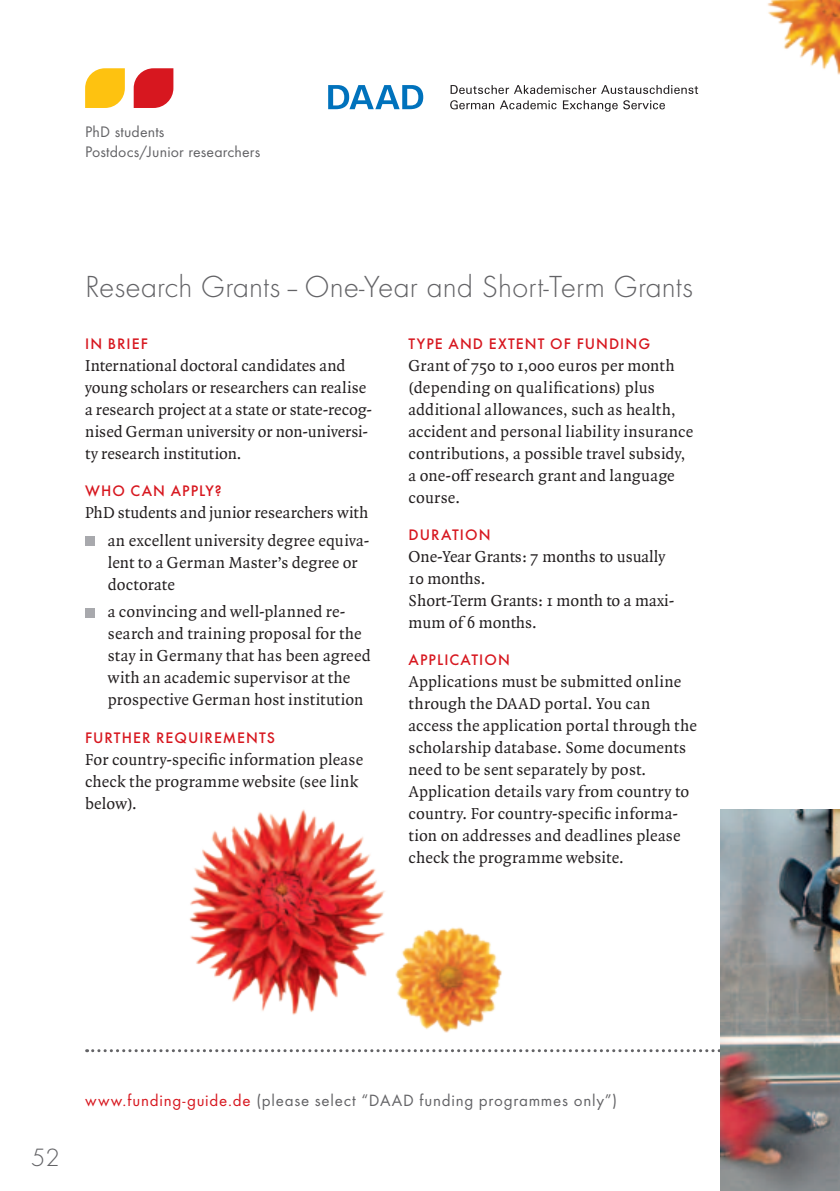
<style>
.page{position:relative;width:840px;height:1191px;background:#fff}
.page>*{position:absolute;margin:0;border:0;box-sizing:border-box;transform-origin:0 0}
.t1{font:300 28px "Futura ND";color:#636366}
.t2{font:300 23px "Futura ND";color:#636366}
.t3{font:17px/22px "Quadraat OT";letter-spacing:.01em;color:#231f20}
.t4{font:15px "Futura ND";letter-spacing:.05em;color:#636366}
.t5{font:500 14px "Futura ND";letter-spacing:.075em;color:#d7171f}
.t6{font:14px/20px "Futura ND";letter-spacing:.01em;color:#636366}
.s1{color:#d7171f}
</style>
<div class="page">
<svg style="left:87px;top:1049px;width:753px;height:3px"></svg>
<img style="left:767px;top:0;width:72px;height:75px">
<img style="left:720px;top:809px;width:119px;height:382px">
<div style="left:85px;top:536px;width:10px;height:10px;background:#a8a9ad"></div>
<div style="left:85px;top:608px;width:10px;height:9px;background:#a8a9ad"></div>
<svg style="left:134px;top:68px;width:39px;height:40px;background:#db3037"></svg>
<svg style="left:85px;top:68px;width:40px;height:40px;background:#fec92c"></svg>
<svg style="left:450px;top:100px;width:106px;height:9px"></svg>
<svg style="left:562px;top:100px;width:55px;height:12px"></svg>
<svg style="left:623px;top:100px;width:41px;height:9px"></svg>
<svg style="left:450px;top:85px;width:247px;height:9px"></svg>
<svg style="left:328px;top:85px;width:95px;height:24px"></svg>
<img style="left:189px;top:809px;width:196px;height:206px">
<img style="left:395px;top:927px;width:107px;height:106px">
<p class="t6" style="left:85px;top:121px;width:176px">PhD students<br>Postdocs/Junior researchers</p>
<h3 class="t1" style="left:85px;top:270px;width:609px">Research Grants – One-Year and Short-Term Grants</h3>
<h4 class="t5" style="left:85px;top:334px;width:64px">IN BRIEF</h4>
<p class="t3" style="left:85px;top:355px;width:288px">International doctoral candidates and young scholars or researchers can realise a research project at a state or state-recog&shy;nised German university or non-universi&shy;ty research institution.</p>
<h4 class="t5" style="left:85px;top:481px;width:138px">WHO CAN APPLY?</h4>
<p class="t3" style="left:85px;top:499px;width:285px;line-height:27.6px;text-align:right">PhD students and junior researchers with an excellent university degree equiva-</p>
<p class="t3" style="left:108px;top:551px;width:251px">lent to a German Master’s degree or doctorate</p>
<p class="t3" style="left:108px;top:601px;width:264px">a convincing and well-planned re&shy;search and training proposal for the stay in Germany that has been agreed with an academic supervisor at the prospective German host institution</p>
<h4 class="t5" style="left:85px;top:728px;width:191px">FURTHER REQUIREMENTS</h4>
<p class="t3" style="left:85px;top:748px;width:279px">For country-specific information please check the programme website (see link below).</p>
<h4 class="t5" style="left:408px;top:334px;width:243px">TYPE AND EXTENT OF FUNDING</h4>
<p class="t3" style="left:408px;top:355px;width:286px">Grant of 750 to 1,000 euros per month (depending on qualifications) plus additional allowances, such as health, accident and personal liability insurance contributions, a possible travel subsidy, a one-off research grant and language course.</p>
<h4 class="t5" style="left:408px;top:525px;width:83px">DURATION</h4>
<p class="t3" style="left:408px;top:546px;width:267px">One-Year Grants: 7 months to usually<br>10 months.<br>Short-Term Grants: 1 month to a maxi&shy;mum of 6 months.</p>
<h4 class="t5" style="left:408px;top:650px;width:103px">APPLICATION</h4>
<p class="t3" style="left:408px;top:671px;width:289px">Applications must be submitted online through the DAAD portal. You can access the application portal through the scholarship database. Some documents need to be sent separately by post.<br>Application details vary from country to country. For country-specific informa&shy;tion on addresses and deadlines please check the programme website.</p>
<h2 class="t2" style="left:31px;top:1143px;width:30px">52</h2>
<p class="t4" style="left:85px;top:1089px;width:533px"><span class="s1">www.funding-guide.de</span> (please select “DAAD funding programmes only”)</p>
</div>
